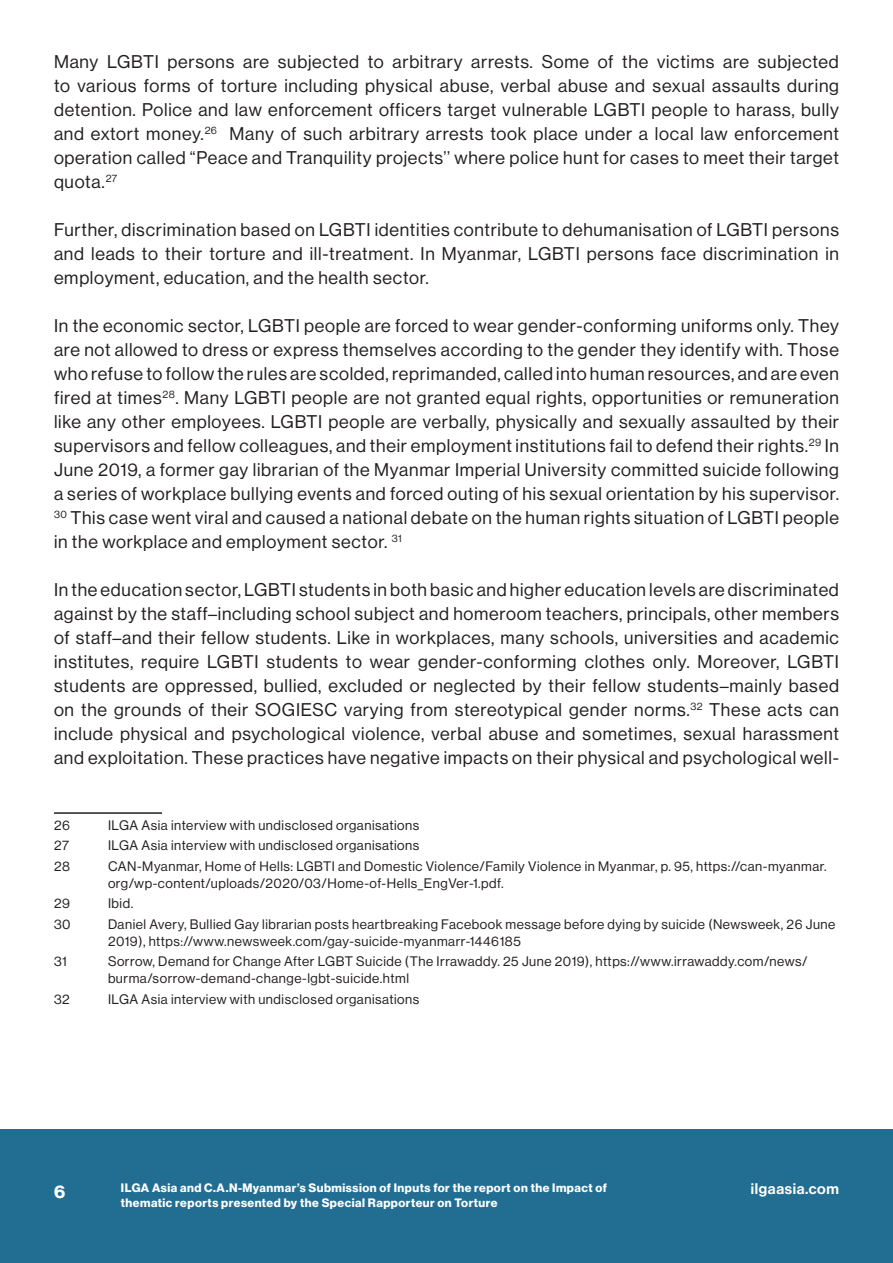
<style>
.page{position:relative;width:893px;height:1263px;background:#fff}
.page>*{position:absolute;margin:0;border:0;box-sizing:border-box;transform-origin:0 0}
.Body_Text{font:18px/24px "N Haas Grotesk DS Pro 55 Rg";letter-spacing:.04em;color:#231f20;text-align:justify}
.t1{font:18px "N Haas Grotesk DS Pro 75 Bd";color:#fff}
.t2{font:15px "N Haas Grotesk DS Pro 65 Md";letter-spacing:.04em;color:#fff}
.Footnote{font:13.5px/16.5px "N Haas Grotesk DS Pro 55 Rg";letter-spacing:.04em;color:#231f20}
.t3{font:12px/15px "N Haas Grotesk DS Pro 75 Bd";letter-spacing:.04em;color:#fff}
</style>
<div class="page">
<div style="left:0;top:1130px;width:893px;height:133px;background:#226e93"></div>
<hr style="left:54px;top:812px;width:108px;height:2px;background:#231f20">
<p class="Body_Text" style="left:54px;top:50px;width:786px">Many LGBTI persons are subjected to arbitrary arrests. Some of the victims are subjected to various forms of torture including physical abuse, verbal abuse and sexual assaults during detention. Police and law enforcement officers target vulnerable LGBTI people to harass, bully and extort money.<sup>26</sup> Many of such arbitrary arrests took place under a local law enforcement operation called “Peace and Tranquility projects’’ where police hunt for cases to meet their target quota.<sup>27</sup></p>
<p class="Body_Text" style="left:54px;top:218px;width:786px">Further, discrimination based on LGBTI identities contribute to dehumanisation of LGBTI persons and leads to their torture and ill-treatment. In Myanmar, LGBTI persons face discrimination in employment, education, and the health sector.</p>
<p class="Body_Text" style="left:54px;top:314px;width:787px">In the economic sector, LGBTI people are forced to wear gender-conforming uniforms only. They are not allowed to dress or express themselves according to the gender they identify with. Those who refuse to follow the rules are scolded, reprimanded, called into human resources, and are even fired at times<sup>28</sup>. Many LGBTI people are not granted equal rights, opportunities or remuneration like any other employees. LGBTI people are verbally, physically and sexually assaulted by their supervisors and fellow colleagues, and their employment institutions fail to defend their rights.<sup>29</sup> In June 2019, a former gay librarian of the Myanmar Imperial University committed suicide following a series of workplace bullying events and forced outing of his sexual orientation by his supervisor.<br><sup>30</sup> This case went viral and caused a national debate on the human rights situation of LGBTI people in the workplace and employment sector. <sup>31</sup></p>
<p class="Body_Text" style="left:54px;top:578px;width:786px">In the education sector, LGBTI students in both basic and higher education levels are discriminated against by the staff–including school subject and homeroom teachers, principals, other members of staff–and their fellow students. Like in workplaces, many schools, universities and academic institutes, require LGBTI students to wear gender-conforming clothes only. Moreover, LGBTI students are oppressed, bullied, excluded or neglected by their fellow students–mainly based on the grounds of their SOGIESC varying from stereotypical gender norms.<sup>32</sup> These acts can include physical and psychological violence, verbal abuse and sometimes, sexual harassment and exploitation. These practices have negative impacts on their physical and psychological well-</p>
<p class="Footnote" style="left:54px;top:817px;width:17px">26</p>
<p class="Footnote" style="left:108px;top:817px;width:313px">ILGA Asia interview with undisclosed organisations</p>
<p class="Footnote" style="left:54px;top:837px;width:16px">27</p>
<p class="Footnote" style="left:108px;top:837px;width:313px">ILGA Asia interview with undisclosed organisations</p>
<p class="Footnote" style="left:54px;top:858px;width:17px">28</p>
<p class="Footnote" style="left:108px;top:858px;width:720px">CAN-Myanmar, Home of Hells: LGBTI and Domestic Violence/Family Violence in Myanmar, p. 95, https://can-myanmar. org/wp-content/uploads/2020/03/Home-of-Hells_EngVer-1.pdf.</p>
<p class="Footnote" style="left:54px;top:895px;width:17px">29</p>
<p class="Footnote" style="left:108px;top:895px;width:27px">Ibid.</p>
<p class="Footnote" style="left:54px;top:916px;width:18px">30</p>
<p class="Footnote" style="left:108px;top:916px;width:729px">Daniel Avery, Bullied Gay librarian posts heartbreaking Facebook message before dying by suicide (Newsweek, 26 June<br>2019), https://www.newsweek.com/gay-suicide-myanmarr-1446185</p>
<p class="Footnote" style="left:54px;top:953px;width:14px">31</p>
<p class="Footnote" style="left:108px;top:953px;width:701px">Sorrow, Demand for Change After LGBT Suicide (The Irrawaddy. 25 June 2019), https://www.irrawaddy.com/news/ burma/sorrow-demand-change-lgbt-suicide.html</p>
<p class="Footnote" style="left:54px;top:991px;width:17px">32</p>
<p class="Footnote" style="left:108px;top:991px;width:313px">ILGA Asia interview with undisclosed organisations</p>
<p class="t1" style="left:54px;top:1181px;width:13px">6</p>
<p class="t3" style="left:121px;top:1180px;width:488px">ILGA Asia and C.A.N-Myanmar’s Submission of Inputs for the report on the Impact of thematic reports presented by the Special Rapporteur on Torture</p>
<p class="t2" style="left:751px;top:1180px;width:89px">ilgaasia.com</p>
</div>
